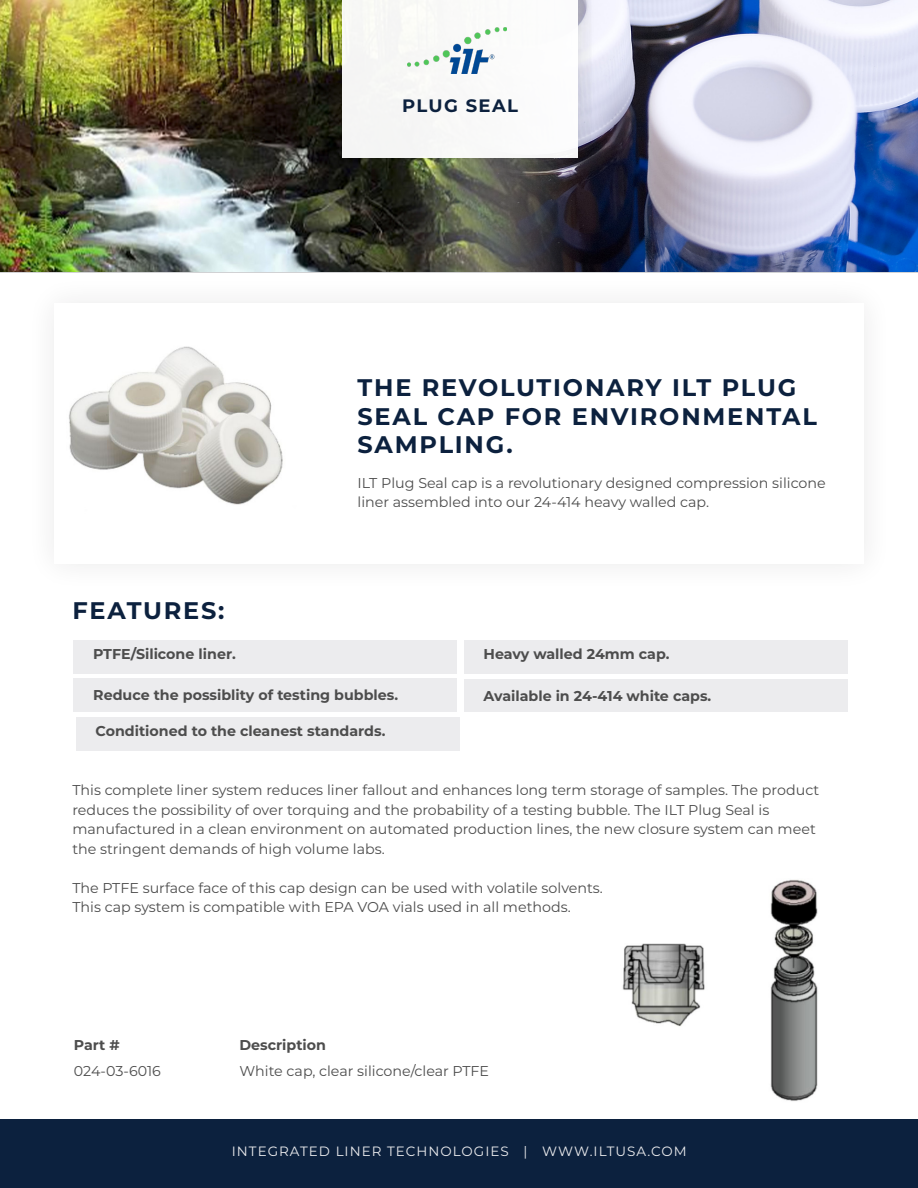
<style>
.page{position:relative;width:918px;height:1188px;background:#fff}
.page>*{position:absolute;margin:0;border:0;box-sizing:border-box;transform-origin:0 0}
.t1{font:700 24px "Montserrat";letter-spacing:.075em;color:#0c213e}
.t2{font:700 18px "Montserrat";letter-spacing:.075em;color:#0c213e}
.t3{font:14.25px "Montserrat";color:#4d4d4d}
.t4{font:700 14.25px "Montserrat";color:#4d4d4d}
.t5{font:13.5px "Montserrat";letter-spacing:.075em;color:#ececee}
</style>
<div class="page">
<div style="left:0;top:1119px;width:918px;height:69px;background:#0c213e"></div>
<img style="left:622px;top:879px;width:196px;height:222px">
<img style="left:0;top:0;width:918px;height:272px">
<hr style="left:914px;top:97px;width:4px;height:225px;background:#231f20;opacity:.4">
<img style="left:69px;top:346px;width:214px;height:159px">
<div style="left:318px;top:0;width:284px;height:181px;background:#231f20;opacity:.1"></div>
<svg style="left:342px;top:0;width:236px;height:157px"></svg>
<img style="left:407px;top:28px;width:100px;height:46px">
<div style="left:73px;top:640px;width:384px;height:33px;background:#ececee"></div>
<div style="left:73px;top:678px;width:384px;height:33px;background:#ececee"></div>
<div style="left:464px;top:640px;width:383px;height:33px;background:#ececee"></div>
<div style="left:464px;top:679px;width:383px;height:32px;background:#ececee"></div>
<div style="left:76px;top:717px;width:383px;height:33px;background:#ececee"></div>
<p class="t2" style="left:402px;top:92px;width:117px">PLUG SEAL</p>
<p class="t1" style="left:358px;top:370px;width:440px">THE REVOLUTIONARY ILT PLUG</p>
<p class="t1" style="left:358px;top:399px;width:461px">SEAL CAP FOR ENVIRONMENTAL</p>
<p class="t1" style="left:358px;top:427px;width:157px">SAMPLING.</p>
<p class="t3" style="left:358px;top:473px;width:470px">ILT Plug Seal cap is a revolutionary designed compression silicone</p>
<p class="t3" style="left:358px;top:492px;width:353px">liner assembled into our 24-414 heavy walled cap.</p>
<p class="t1" style="left:72px;top:593px;width:154px">FEATURES:</p>
<p class="t4" style="left:93px;top:644px;width:144px">PTFE/Silicone liner.</p>
<p class="t4" style="left:93px;top:685px;width:306px">Reduce the possiblity of testing bubbles.</p>
<p class="t4" style="left:95px;top:721px;width:291px">Conditioned to the cleanest standards.</p>
<p class="t4" style="left:484px;top:644px;width:187px">Heavy walled 24mm cap.</p>
<p class="t4" style="left:484px;top:686px;width:229px">Available in 24-414 white caps.</p>
<p class="t3" style="left:72px;top:781px;width:748px">This complete liner system reduces liner fallout and enhances long term storage of samples. The product</p>
<p class="t3" style="left:72px;top:800px;width:699px">reduces the possibility of over torquing and the probability of a testing bubble. The ILT Plug Seal is</p>
<p class="t3" style="left:72px;top:820px;width:745px">manufactured in a clean environment on automated production lines, the new closure system can meet</p>
<p class="t3" style="left:72px;top:839px;width:314px">the stringent demands of high volume labs.</p>
<p class="t3" style="left:72px;top:878px;width:532px">The PTFE surface face of this cap design can be used with volatile solvents.</p>
<p class="t3" style="left:72px;top:898px;width:500px">This cap system is compatible with EPA VOA vials used in all methods.</p>
<p class="t4" style="left:74px;top:1034px;width:47px">Part #</p>
<p class="t4" style="left:239px;top:1034px;width:88px">Description</p>
<p class="t3" style="left:74px;top:1061px;width:89px">024-03-6016</p>
<p class="t3" style="left:239px;top:1061px;width:251px">White cap, clear silicone/clear PTFE</p>
<p class="t5" style="left:232px;top:1142px;width:456px">INTEGRATED LINER TECHNOLOGIES | WWW.ILTUSA.COM</p>
</div>
